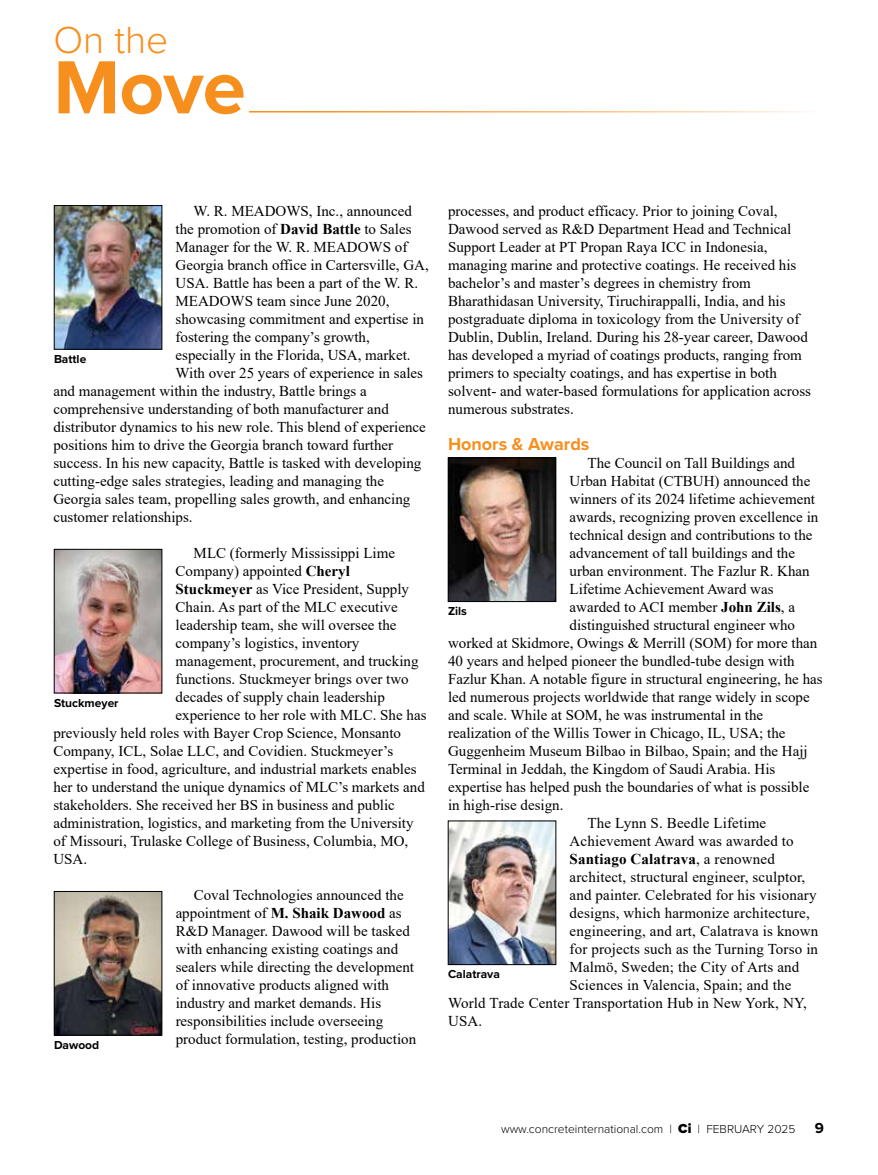
<style>
.page{position:relative;width:878px;height:1175px;background:#fff}
.page>*{position:absolute;margin:0;border:0;box-sizing:border-box;transform-origin:0 0}
.t1{font:700 78px "Proxima Nova";color:#f78f1e}
.t2{font:300 39px "Proxima Nova";color:#f78f1e}
.t3{font:700 18px "Proxima Nova";color:#f78f1e}
.t4{font:15px/18px "Times New Roman";color:#000}
.t5{font:700 15px "Times New Roman";letter-spacing:.01em;color:#000}
.t6{font:700 15px "Proxima Nova";color:#000}
.t7{font:300 12px "Proxima Nova";color:#000}
.t8{font:700 12px "Proxima Nova";color:#000}
.s1{font-weight:700}
.s2{font-weight:400}
.s3{font-weight:900;font-size:13.5px}
</style>
<div class="page">
<img style="left:56px;top:207px;width:104px;height:140px">
<div style="left:54px;top:205px;width:108px;height:144px;border:1px solid #000"></div>
<img style="left:56px;top:893px;width:104px;height:140px">
<div style="left:54px;top:891px;width:108px;height:144px;border:1px solid #000"></div>
<img style="left:450px;top:822px;width:104px;height:140px">
<img style="left:56px;top:551px;width:104px;height:140px">
<div style="left:54px;top:549px;width:108px;height:144px;border:1px solid #000"></div>
<img style="left:450px;top:460px;width:104px;height:140px">
<div style="left:448px;top:458px;width:108px;height:144px;border:1px solid #000"></div>
<h2 class="t2" style="left:53px;top:11px;width:116px">On the</h2>
<h1 class="t1" style="left:53px;top:29px;width:194px">Move</h1>
<p class="t4" style="left:194px;top:201px;width:220px">W. R. MEADOWS, Inc., announced</p>
<p class="t4" style="left:176px;top:219px;width:237px">the promotion of <span class="s1">David Battle</span> to Sales</p>
<p class="t4" style="left:176px;top:237px;width:233px">Manager for the W. R. MEADOWS of</p>
<p class="t4" style="left:176px;top:255px;width:255px">Georgia branch office in Cartersville, GA,</p>
<p class="t4" style="left:176px;top:273px;width:244px">USA. Battle has been a part of the W. R.</p>
<p class="t4" style="left:176px;top:291px;width:215px">MEADOWS team since June 2020,</p>
<p class="t4" style="left:176px;top:309px;width:250px">showcasing commitment and expertise in</p>
<p class="t4" style="left:176px;top:327px;width:196px">fostering the company’s growth,</p>
<p class="t4" style="left:176px;top:345px;width:236px">especially in the Florida, USA, market.</p>
<p class="t4" style="left:176px;top:363px;width:249px">With over 25 years of experience in sales</p>
<p class="t4" style="left:53px;top:381px;width:315px">and management within the industry, Battle brings a</p>
<p class="t4" style="left:53px;top:399px;width:337px">comprehensive understanding of both manufacturer and</p>
<p class="t4" style="left:53px;top:417px;width:374px">distributor dynamics to his new role. This blend of experience</p>
<p class="t4" style="left:53px;top:435px;width:341px">positions him to drive the Georgia branch toward further</p>
<p class="t4" style="left:53px;top:453px;width:369px">success. In his new capacity, Battle is tasked with developing</p>
<p class="t4" style="left:53px;top:471px;width:332px">cutting-edge sales strategies, leading and managing the</p>
<p class="t4" style="left:53px;top:489px;width:358px">Georgia sales team, propelling sales growth, and enhancing</p>
<p class="t4" style="left:53px;top:507px;width:141px">customer relationships.</p>
<p class="t4" style="left:194px;top:543px;width:203px">MLC (formerly Mississippi Lime</p>
<p class="t4" style="left:176px;top:561px;width:176px">Company) appointed <span class="s1">Cheryl</span></p>
<p class="t4" style="left:176px;top:579px;width:235px"><span class="s1">Stuckmeyer</span> as Vice President, Supply</p>
<p class="t4" style="left:176px;top:597px;width:224px">Chain. As part of the MLC executive</p>
<p class="t4" style="left:176px;top:615px;width:222px">leadership team, she will oversee the</p>
<p class="t4" style="left:176px;top:633px;width:185px">company’s logistics, inventory</p>
<p class="t4" style="left:176px;top:651px;width:244px">management, procurement, and trucking</p>
<p class="t4" style="left:176px;top:669px;width:234px">functions. Stuckmeyer brings over two</p>
<p class="t4" style="left:176px;top:687px;width:211px">decades of supply chain leadership</p>
<p class="t4" style="left:176px;top:705px;width:252px">experience to her role with MLC. She has</p>
<p class="t4" style="left:53px;top:723px;width:349px">previously held roles with Bayer Crop Science, Monsanto</p>
<p class="t4" style="left:53px;top:741px;width:341px">Company, ICL, Solae LLC, and Covidien. Stuckmeyer’s</p>
<p class="t4" style="left:53px;top:759px;width:364px">expertise in food, agriculture, and industrial markets enables</p>
<p class="t4" style="left:53px;top:777px;width:373px">her to understand the unique dynamics of MLC’s markets and</p>
<p class="t4" style="left:53px;top:795px;width:343px">stakeholders. She received her BS in business and public</p>
<p class="t4" style="left:53px;top:813px;width:361px">administration, logistics, and marketing from the University</p>
<p class="t4" style="left:53px;top:831px;width:356px">of Missouri, Trulaske College of Business, Columbia, MO,</p>
<p class="t4" style="left:53px;top:849px;width:35px">USA.</p>
<p class="t4" style="left:176px;top:885px;width:242px;text-indent:18px">Coval Technologies announced the appointment of <span class="s1">M. Shaik Dawood</span> as R&amp;D Manager. Dawood will be tasked with enhancing existing coatings and sealers while directing the development of innovative products aligned with industry and market demands. His responsibilities include overseeing product formulation, testing, production</p>
<p class="t8" style="left:54px;top:350px;width:34px">Battle</p>
<p class="t8" style="left:54px;top:693px;width:66px">Stuckmeyer</p>
<p class="t8" style="left:54px;top:1035px;width:47px">Dawood</p>
<p class="t4" style="left:448px;top:201px;width:364px">processes, and product efficacy. Prior to joining Coval, Dawood served as R&amp;D Department Head and Technical Support Leader at PT Propan Raya ICC in Indonesia, managing marine and protective coatings. He received his bachelor’s and master’s degrees in chemistry from Bharathidasan University, Tiruchirappalli, India, and his postgraduate diploma in toxicology from the University of Dublin, Dublin, Ireland. During his 28-year career, Dawood has developed a myriad of coatings products, ranging from primers to specialty coatings, and has expertise in both solvent- and water-based formulations for application across numerous substrates.</p>
<p class="t3" style="left:448px;top:430px;width:143px">Honors &amp; Awards</p>
<p class="t4" style="left:587px;top:453px;width:209px">The Council on Tall Buildings and</p>
<p class="t4" style="left:569px;top:471px;width:242px">Urban Habitat (CTBUH) announced the</p>
<p class="t4" style="left:569px;top:489px;width:247px">winners of its 2024 lifetime achievement</p>
<p class="t4" style="left:569px;top:507px;width:250px">awards, recognizing proven excellence in</p>
<p class="t4" style="left:569px;top:525px;width:244px">technical design and contributions to the</p>
<p class="t4" style="left:569px;top:543px;width:227px">advancement of tall buildings and the</p>
<p class="t4" style="left:569px;top:561px;width:242px">urban environment. The Fazlur R. Khan</p>
<p class="t4" style="left:569px;top:579px;width:205px">Lifetime Achievement Award was</p>
<p class="t4" style="left:569px;top:597px;width:227px">awarded to ACI member <span class="s1">John Zils</span>, a</p>
<p class="t4" style="left:569px;top:615px;width:227px">distinguished structural engineer who</p>
<p class="t4" style="left:448px;top:633px;width:371px">worked at Skidmore, Owings &amp; Merrill (SOM) for more than</p>
<p class="t4" style="left:448px;top:651px;width:348px">40 years and helped pioneer the bundled-tube design with</p>
<p class="t4" style="left:448px;top:669px;width:376px">Fazlur Khan. A notable figure in structural engineering, he has</p>
<p class="t4" style="left:448px;top:687px;width:363px">led numerous projects worldwide that range widely in scope</p>
<p class="t4" style="left:448px;top:705px;width:317px">and scale. While at SOM, he was instrumental in the</p>
<p class="t4" style="left:448px;top:723px;width:339px">realization of the Willis Tower in Chicago, IL, USA; the</p>
<p class="t4" style="left:448px;top:741px;width:361px">Guggenheim Museum Bilbao in Bilbao, Spain; and the Hajj</p>
<p class="t4" style="left:448px;top:759px;width:329px">Terminal in Jeddah, the Kingdom of Saudi Arabia. His</p>
<p class="t4" style="left:448px;top:777px;width:363px">expertise has helped push the boundaries of what is possible</p>
<p class="t4" style="left:448px;top:795px;width:117px">in high-rise design.</p>
<p class="t4" style="left:587px;top:813px;width:180px">The Lynn S. Beedle Lifetime</p>
<p class="t4" style="left:569px;top:831px;width:226px">Achievement Award was awarded to</p>
<p class="t5" style="left:569px;top:848px;width:207px">Santiago Calatrava<span class="s2">, a renowned</span></p>
<p class="t4" style="left:569px;top:867px;width:237px">architect, structural engineer, sculptor,</p>
<p class="t4" style="left:569px;top:885px;width:248px">and painter. Celebrated for his visionary</p>
<p class="t4" style="left:569px;top:903px;width:242px">designs, which harmonize architecture,</p>
<p class="t4" style="left:569px;top:921px;width:250px">engineering, and art, Calatrava is known</p>
<p class="t4" style="left:569px;top:939px;width:250px">for projects such as the Turning Torso in</p>
<p class="t4" style="left:569px;top:957px;width:231px">Malmö, Sweden; the City of Arts and</p>
<p class="t4" style="left:569px;top:975px;width:223px">Sciences in Valencia, Spain; and the</p>
<p class="t4" style="left:448px;top:993px;width:360px">World Trade Center Transportation Hub in New York, NY,</p>
<p class="t4" style="left:448px;top:1011px;width:36px">USA.</p>
<p class="t8" style="left:448px;top:602px;width:20px">Zils</p>
<p class="t8" style="left:448px;top:965px;width:53px">Calatrava</p>
<p class="t7" style="left:501px;top:1119px;width:296px">www.concreteinternational.com | <span class="s3">Ci</span> | FEBRUARY 2025</p>
<p class="t6" style="left:814px;top:1116px;width:11px">9</p>
</div>
